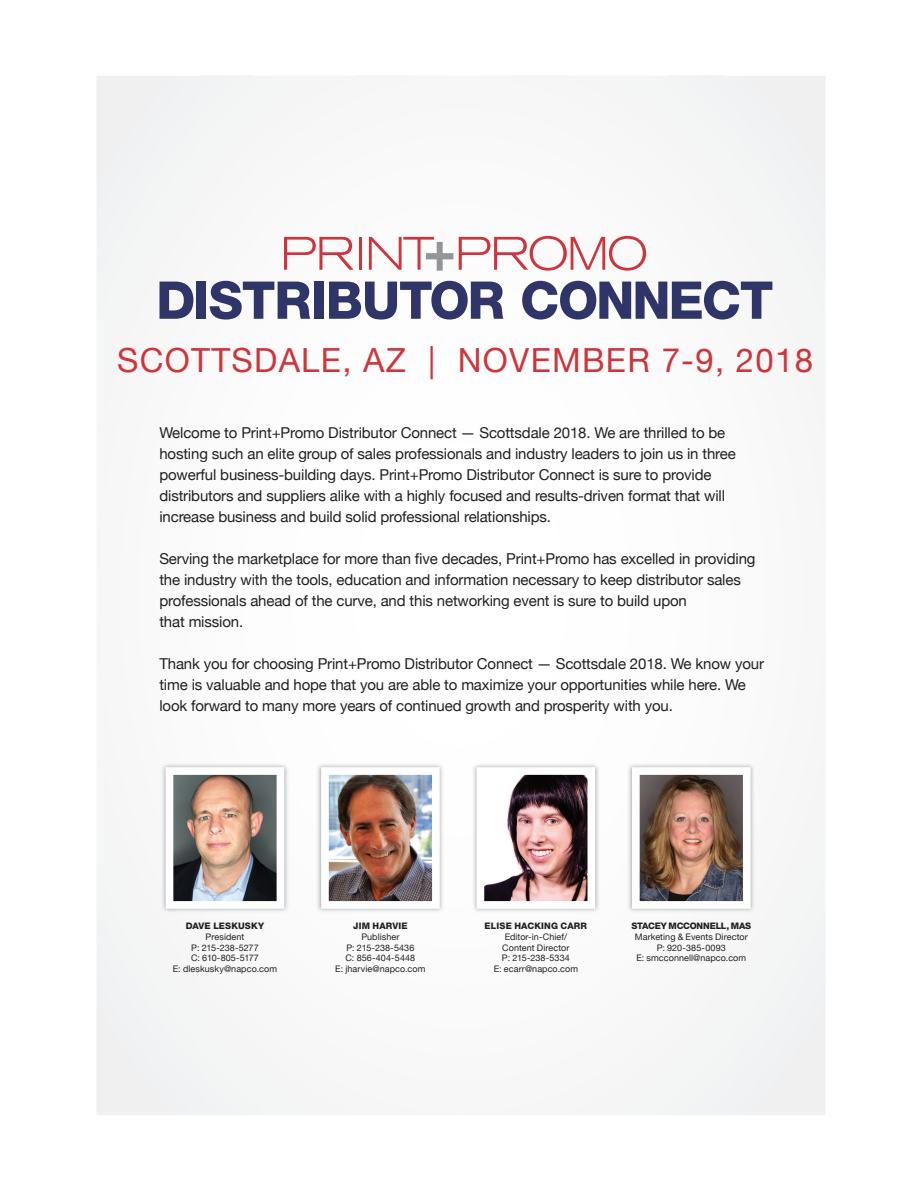
<style>
.page{position:relative;width:918px;height:1188px;background:#fff}
.page>*{position:absolute;margin:0;border:0;box-sizing:border-box;transform-origin:0 0}
.t1{font:800 52.05px "Helvetica Neue LT Std";letter-spacing:-.02em;color:#2f3568}
.t2{font:33.3px "Helvetica Neue";letter-spacing:.04em;color:#cf343a}
.t3{font:15px/21px "Helvetica Neue";letter-spacing:-.01em;color:#231f20}
.t4{font:9px/10.8px "Helvetica Neue";letter-spacing:.01em;color:#231f20;text-align:center}
.s1{font-family:"Helvetica Neue LT Std";font-weight:800}
</style>
<div class="page">
<img style="left:356px;top:76px;width:54px;height:197px">
<svg style="left:284px;top:237px;width:70px;height:33px"></svg>
<hr style="left:359px;top:237px;width:3px;height:33px;background:#cf343a">
<svg style="left:369px;top:237px;width:84px;height:34px"></svg>
<svg style="left:459px;top:236px;width:187px;height:35px"></svg>
<img style="left:317px;top:763px;width:127px;height:150px">
<img style="left:627px;top:762px;width:128px;height:152px">
<img style="left:628px;top:763px;width:126px;height:150px">
<img style="left:161px;top:762px;width:128px;height:152px">
<svg style="left:162px;top:763px;width:126px;height:150px"></svg>
<img style="left:473px;top:763px;width:126px;height:150px">
<p class="t1" style="left:156px;top:269px;width:619px">DISTRIBUTOR CONNECT</p>
<p class="t2" style="left:117px;top:336px;width:698px">SCOTTSDALE, AZ | NOVEMBER 7-9, 2018</p>
<p class="t3" style="left:159px;top:423px;width:578px">Welcome to Print+Promo Distributor Connect — Scottsdale 2018. We are thrilled to be hosting such an elite group of sales professionals and industry leaders to join us in three powerful business-building days. Print+Promo Distributor Connect is sure to provide distributors and suppliers alike with a highly focused and results-driven format that will increase business and build solid professional relationships.</p>
<p class="t3" style="left:159px;top:549px;width:598px">Serving the marketplace for more than five decades, Print+Promo has excelled in providing the industry with the tools, education and information necessary to keep distributor sales professionals ahead of the curve, and this networking event is sure to build upon<br>that mission.</p>
<p class="t3" style="left:159px;top:654px;width:606px">Thank you for choosing Print+Promo Distributor Connect — Scottsdale 2018. We know your time is valuable and hope that you are able to maximize your opportunities while here. We look forward to many more years of continued growth and prosperity with you.</p>
<p class="t4" style="left:173px;top:921px;width:106px"><span class="s1">DAVE LESKUSKY<br></span>President<br>P: 215-238-5277<br>C: 610-805-5177<br>E: dleskusky@napco.com</p>
<p class="t4" style="left:485px;top:921px;width:104px"><span class="s1">ELISE HACKING CARR<br></span>Editor-in-Chief/<br>Content Director<br>P: 215-238-5334<br>E: ecarr@napco.com</p>
<p class="t4" style="left:335px;top:921px;width:92px"><span class="s1">JIM HARVIE<br></span>Publisher<br>P: 215-238-5436<br>C: 856-404-5448<br>E: jharvie@napco.com</p>
<p class="t4" style="left:631px;top:921px;width:121px"><span class="s1">STACEY MCCONNELL, MAS<br></span>Marketing &amp; Events Director<br>P: 920-385-0093<br>E: smcconnell@napco.com</p>
</div>
